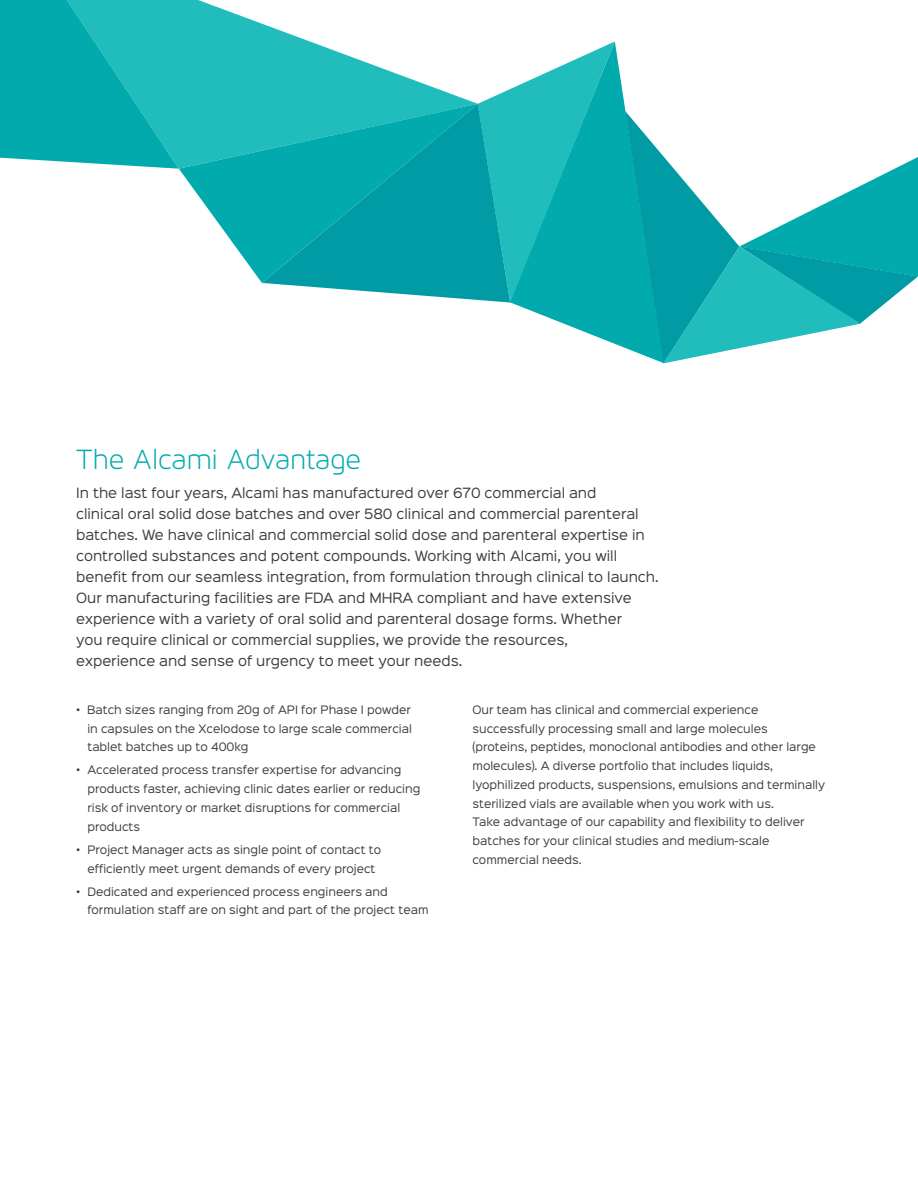
<style>
.page{position:relative;width:918px;height:1188px;background:#fff}
.page>*{position:absolute;margin:0;border:0;box-sizing:border-box;transform-origin:0 0}
.t1{font:30px "Maven Pro Light 300";letter-spacing:-.015em;color:#00aaad}
.t2{font:12.75px/21px "Sinkin Sans 400";color:#3e3e3f}
.Bodycopy{font:10.5px/18.8px "Sinkin Sans 400";color:#3e3e3f}
</style>
<div class="page">
<svg style="left:179px;top:0;width:299px;height:104px;fill:#21bdbd"></svg>
<svg style="left:512px;top:43px;width:114px;height:305px;fill:#00aaad"></svg>
<svg style="left:478px;top:41px;width:137px;height:262px;background:#32bebf"></svg>
<svg style="left:0;top:0;width:179px;height:169px;background:#13b2b4"></svg>
<svg style="left:263px;top:104px;width:247px;height:199px"></svg>
<svg style="left:179px;top:104px;width:299px;height:179px;background:#20b1b5"></svg>
<svg style="left:625px;top:111px;width:293px;height:253px"></svg>
<p class="t1" style="left:76px;top:443px;width:287px">The Alcami Advantage</p>
<p class="t2" style="left:76px;top:482px;width:584px">In the last four years, Alcami has manufactured over 670 commercial and<br>clinical oral solid dose batches and over 580 clinical and commercial parenteral batches. We have clinical and commercial solid dose and parenteral expertise in controlled substances and potent compounds. Working with Alcami, you will benefit from our seamless integration, from formulation through clinical to launch.<br>Our manufacturing facilities are FDA and MHRA compliant and have extensive experience with a variety of oral solid and parenteral dosage forms. Whether<br>you require clinical or commercial supplies, we provide the resources,<br>experience and sense of urgency to meet your needs.</p>
<p class="Bodycopy" style="left:87px;top:699px;width:326px;text-align:justify;text-indent:-10px">• Batch sizes ranging from 20g of API for Phase I powder in capsules on the Xcelodose to large scale commercial tablet batches up to 400kg</p>
<p class="Bodycopy" style="left:87px;top:760px;width:334px;text-indent:-10px">• Accelerated process transfer expertise for advancing products faster, achieving clinic dates earlier or reducing risk of inventory or market disruptions for commercial products</p>
<p class="Bodycopy" style="left:77px;top:839px;width:306px;text-align:center">• Project Manager acts as single point of contact to efficiently meet urgent demands of every project</p>
<p class="Bodycopy" style="left:87px;top:881px;width:343px;text-indent:-10px">• Dedicated and experienced process engineers and formulation staff are on sight and part of the project team</p>
<p class="Bodycopy" style="left:472px;top:699px;width:354px">Our team has clinical and commercial experience successfully processing small and large molecules (proteins, peptides, monoclonal antibodies and other large molecules). A diverse portfolio that includes liquids, lyophilized products, suspensions, emulsions and terminally sterilized vials are available when you work with us.<br>Take advantage of our capability and flexibility to deliver batches for your clinical studies and medium-scale commercial needs.</p>
</div>
